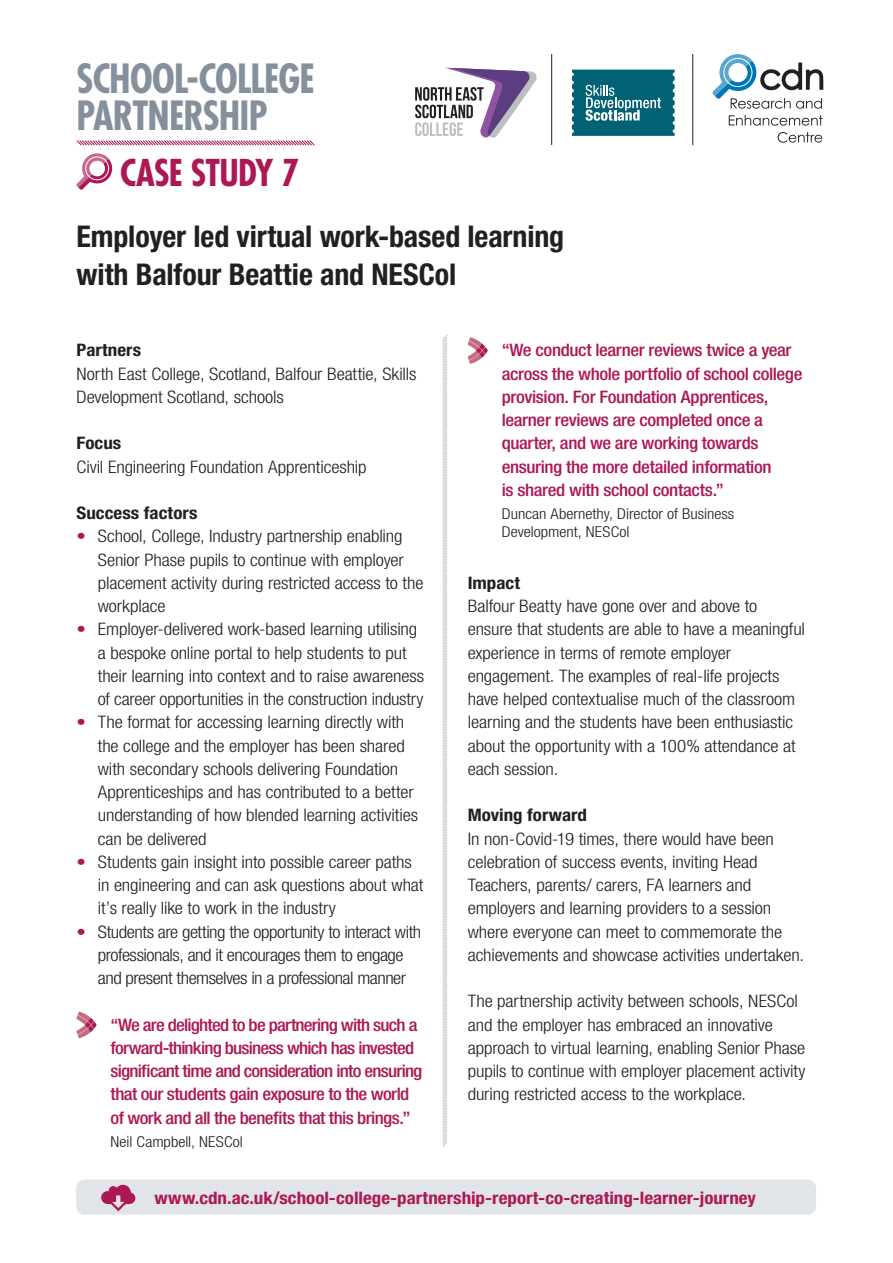
<style>
.page{position:relative;width:893px;height:1263px;background:#fff}
.page>*{position:absolute;margin:0;border:0;box-sizing:border-box;transform-origin:0 0}
.Sub_Contents_Heading{font:700 condensed 39.3px/36.9px "Futura";letter-spacing:-.02em;color:#84909c}
.Sub_Contents_Heading-2{font:700 condensed 36px "Futura";letter-spacing:-.025em;color:#ae1755}
.Case_Study{font:700 condensed 30px/37.5px "Helvetica Neue LT Std";letter-spacing:-.005em;color:#231f20}
.Body{font:300 condensed 17.25px/23.2px "Helvetica Neue LT Std";letter-spacing:-.005em;color:#231f20;scale:1.1 1}
.Bullets{font:300 condensed 17.25px/23.2px "Helvetica Neue LT Std";letter-spacing:-.005em;color:#231f20;scale:1.1 1}
.t1{font:500 condensed 17.25px/23.2px "Helvetica Neue LT Std";letter-spacing:-.025em;color:#ae1755;scale:1.1 1}
.Bullets-2{font:300 condensed 17.25px/23.2px "Helvetica Neue LT Std";letter-spacing:-.025em;color:#231f20;text-align:center;scale:1.1 1}
.Body-2{font:700 condensed 17.25px "Helvetica Neue LT Std";color:#ae1755;scale:1.1 1}
.Body-3{font:700 condensed 17.25px "Helvetica Neue LT Std";letter-spacing:.005em;color:#231f20;scale:1.1 1}
.Quoter{font:300 condensed 15px/18px "Helvetica Neue LT Std";color:#231f20;scale:1.1 1}
.s1{font-weight:700}
.s2{color:#ae1755}
</style>
<div class="page">
<svg style="left:77px;top:1012px;width:20px;height:26px"></svg>
<svg style="left:468px;top:337px;width:20px;height:27px"></svg>
<svg style="left:442px;top:334px;width:6px;height:813px"></svg>
<div style="left:76px;top:1179px;width:740px;height:36px;background:#e1e4e9;border-radius:9px"></div>
<svg style="left:101px;top:1184px;width:34px;height:27px"></svg>
<svg style="left:76px;top:140px;width:239px;height:50px"></svg>
<svg style="left:778px;top:132px;width:44px;height:11px"></svg>
<svg style="left:729px;top:115px;width:94px;height:11px"></svg>
<svg style="left:712px;top:54px;width:111px;height:55px"></svg>
<hr style="left:692px;top:54px;width:1px;height:91px;background:#231f20">
<hr style="left:551px;top:54px;width:1px;height:91px;background:#231f20">
<svg style="left:572px;top:70px;width:103px;height:66px;background:#227784"></svg>
<svg style="left:415px;top:68px;width:122px;height:70px"></svg>
<p class="Sub_Contents_Heading" style="left:77px;top:60px;width:240px">SCHOOL-COLLEGE<br>PARTNERSHIP</p>
<p class="Sub_Contents_Heading-2" style="left:120px;top:149px;width:180px">CASE STUDY 7</p>
<p class="Case_Study" style="left:77px;top:217px;width:489px">Employer led virtual work-based learning with Balfour Beattie and NESCol</p>
<p class="Body" style="left:77px;top:338px;width:311px"><span class="s1">Partners<br></span>North East College, Scotland, Balfour Beattie, Skills<br>Development Scotland, schools</p>
<p class="Body" style="left:77px;top:431px;width:265px"><span class="s1">Focus<br></span>Civil Engineering Foundation Apprenticeship</p>
<p class="Body-3" style="left:77px;top:502px;width:111px">Success factors</p>
<p class="Bullets" style="left:98px;top:524px;width:298px;text-indent:-21px"><span class="s2">•</span> School, College, Industry partnership enabling Senior Phase pupils to continue with employer placement activity during restricted access to the workplace</p>
<p class="Bullets" style="left:98px;top:617px;width:298px;text-indent:-21px"><span class="s2">•</span> Employer-delivered work-based learning utilising a bespoke online portal to help students to put their learning into context and to raise awareness of career opportunities in the construction industry</p>
<p class="Bullets" style="left:98px;top:710px;width:293px;text-indent:-21px"><span class="s2">•</span> The format for accessing learning directly with the college and the employer has been shared with secondary schools delivering Foundation Apprenticeships and has contributed to a better understanding of how blended learning activities can be delivered</p>
<p class="Bullets" style="left:98px;top:850px;width:297px;text-indent:-21px"><span class="s2">•</span> Students gain insight into possible career paths in engineering and can ask questions about what it’s really like to work in the industry</p>
<p class="Bullets-2" style="left:77px;top:920px;width:315px"><span class="s2">•</span> Students are getting the opportunity to interact with professionals, and it encourages them to engage<br>and present themselves in a professional manner</p>
<p class="t1" style="left:111px;top:1013px;width:285px">“We are delighted to be partnering with such a forward-thinking business which has invested significant time and consideration into ensuring that our students gain exposure to the world of work and all the benefits that this brings.”</p>
<p class="Quoter" style="left:111px;top:1132px;width:122px">Neil Campbell, NESCol</p>
<p class="t1" style="left:502px;top:338px;width:275px">“We conduct learner reviews twice a year across the whole portfolio of school college provision. For Foundation Apprentices, learner reviews are completed once a quarter, and we are working towards ensuring the more detailed information<br>is shared with school contacts.”</p>
<p class="Quoter" style="left:502px;top:505px;width:213px">Duncan Abernethy, Director of Business<br>Development, NESCol</p>
<p class="Body" style="left:468px;top:571px;width:308px"><span class="s1">Impact<br></span>Balfour Beatty have gone over and above to ensure that students are able to have a meaningful experience in terms of remote employer engagement. The examples of real-life projects have helped contextualise much of the classroom learning and the students have been enthusiastic about the opportunity with a 100% attendance at each session.</p>
<p class="Body" style="left:468px;top:803px;width:307px"><span class="s1">Moving forward<br></span>In non-Covid-19 times, there would have been celebration of success events, inviting Head Teachers, parents/ carers, FA learners and employers and learning providers to a session where everyone can meet to commemorate the achievements and showcase activities undertaken.</p>
<p class="Body" style="left:468px;top:989px;width:309px">The partnership activity between schools, NESCol and the employer has embraced an innovative approach to virtual learning, enabling Senior Phase pupils to continue with employer placement activity during restricted access to the workplace.</p>
<p class="Body-2" style="left:154px;top:1187px;width:548px">www.cdn.ac.uk/school-college-partnership-report-co-creating-learner-journey</p>
</div>
